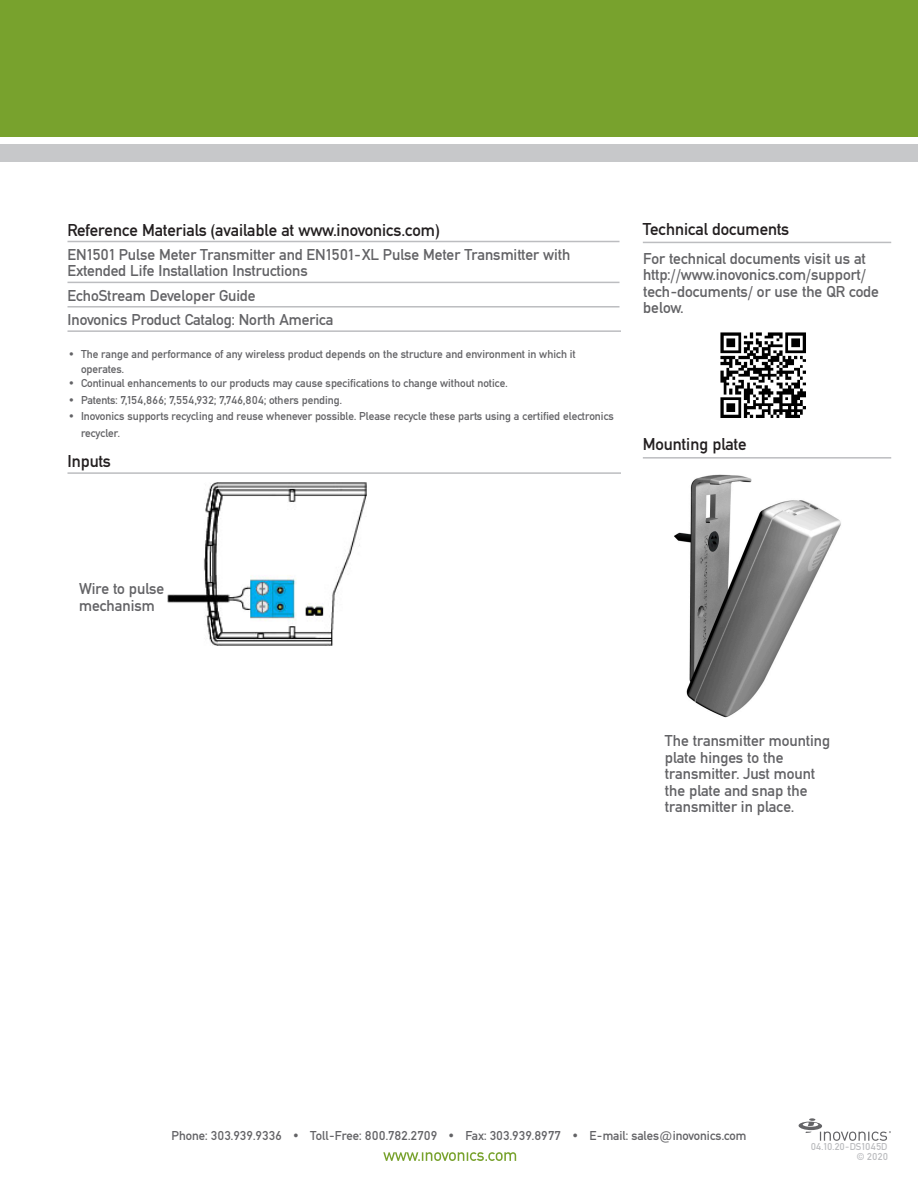
<style>
.page{position:relative;width:918px;height:1188px;background:#fff}
.page>*{position:absolute;margin:0;border:0;box-sizing:border-box;transform-origin:0 0}
.t1{font:18px "DIN Mittel EF";color:#231f20}
.t2{font:16.5px/16.5px "DIN Mittel EF";color:#636366}
.t3{font:13.5px "DIN Mittel EF";color:#636366}
.t4{font:12px/14.4px "DIN Mittel EF";color:#636366}
.t5{font:10.5px "DIN Mittel EF";color:#bcbdc0}
</style>
<div class="page">
<div style="left:0;top:0;width:918px;height:137px;background:#78a22d"></div>
<div style="left:0;top:145px;width:918px;height:17px;background:#c7c8ca"></div>
<svg style="left:383px;top:1152px;width:133px;height:9px"></svg>
<svg style="left:798px;top:1118px;width:93px;height:23px"></svg>
<svg style="left:68px;top:240px;width:552px;height:42px"></svg>
<hr style="left:68px;top:241px;width:552px;height:1px;background:#bcbdc0">
<hr style="left:68px;top:282px;width:552px;height:1px;background:#bcbdc0">
<hr style="left:68px;top:306px;width:552px;height:2px;background:#bcbdc0">
<hr style="left:68px;top:330px;width:553px;height:2px;background:#bcbdc0">
<img style="left:674px;top:474px;width:167px;height:244px">
<hr style="left:643px;top:457px;width:248px;height:2px;background:#bcbdc0">
<img style="left:720px;top:332px;width:86px;height:86px">
<hr style="left:643px;top:242px;width:248px;height:1px;background:#bcbdc0">
<hr style="left:68px;top:472px;width:553px;height:2px;background:#bcbdc0">
<img style="left:167px;top:483px;width:200px;height:162px">
<p class="t1" style="left:68px;top:219px;width:373px">Reference Materials (available at www.inovonics.com)</p>
<p class="t2" style="left:68px;top:246px;width:505px">EN1501 Pulse Meter Transmitter and EN1501-XL Pulse Meter Transmitter with</p>
<p class="t2" style="left:68px;top:263px;width:242px">Extended Life Installation Instructions</p>
<p class="t2" style="left:68px;top:287px;width:190px">EchoStream Developer Guide</p>
<p class="t2" style="left:68px;top:312px;width:268px">Inovonics Product Catalog: North America</p>
<p class="t4" style="left:81px;top:347px;width:496px;text-indent:-14px">• The range and performance of any wireless product depends on the structure and environment in which it operates.</p>
<p class="t4" style="left:68px;top:376px;width:441px">• Continual enhancements to our products may cause specifications to change without notice.</p>
<p class="t4" style="left:68px;top:392px;width:276px">• Patents: 7,154,866; 7,554,932; 7,746,804; others pending.</p>
<p class="t4" style="left:81px;top:408px;width:534px;line-height:16.5px;text-indent:-14px">• Inovonics supports recycling and reuse whenever possible. Please recycle these parts using a certified electronics recycler.</p>
<p class="t1" style="left:68px;top:451px;width:45px">Inputs</p>
<p class="t1" style="left:643px;top:218px;width:148px">Technical documents</p>
<p class="t2" style="left:643px;top:250px;width:237px">For technical documents visit us at http://www.inovonics.com/support/ tech-documents/ or use the QR code below.</p>
<p class="t1" style="left:643px;top:434px;width:105px">Mounting plate</p>
<p class="t2" style="left:79px;top:581px;width:87px">Wire to pulse mechanism</p>
<p class="t2" style="left:665px;top:733px;width:167px">The transmitter mounting plate hinges to the transmitter. Just mount the plate and snap the transmitter in place.</p>
<p class="t3" style="left:171px;top:1128px;width:577px">Phone: 303.939.9336 • Toll-Free: 800.782.2709 • Fax: 303.939.8977 • E-mail: sales@inovonics.com</p>
<p class="t5" style="left:811px;top:1141px;width:78px">04.10.20-DS1045D</p>
<p class="t5" style="left:857px;top:1150px;width:33px">© 2020</p>
</div>
